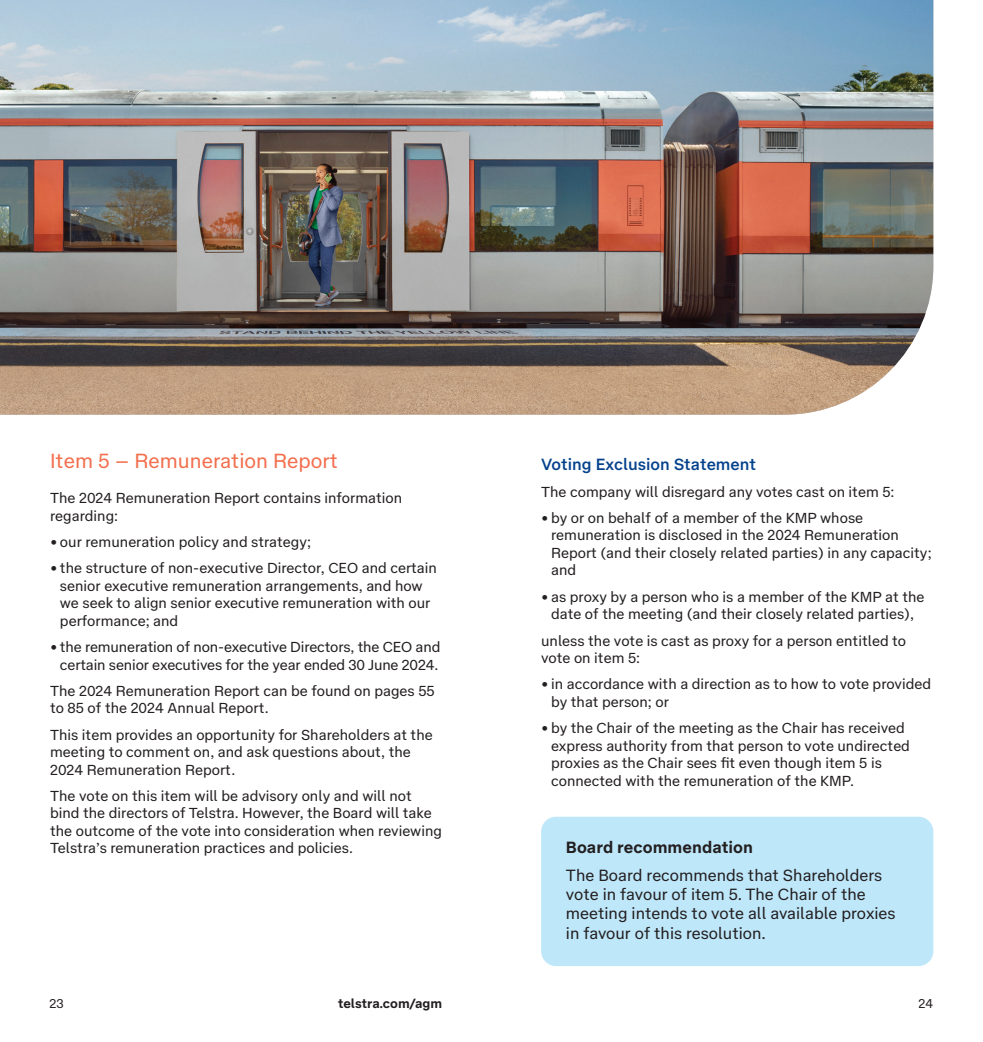
<style>
.page{position:relative;width:983px;height:1042px;background:#fff}
.page>*{position:absolute;margin:0;border:0;box-sizing:border-box;transform-origin:0 0}
.t1{font:21px "Telstra Text";color:#f36f4e}
.t2{font:16.62px/19.2px "Telstra Text";color:#231f20}
.t3{font:500 16.62px "Telstra Text";color:#05428c}
.t4{font:700 16.62px "Telstra Text";color:#231f20}
.t5{font:14.88px/17.5px "Telstra Text";color:#231f20}
.t6{font:700 13.12px "Telstra Text";color:#231f20}
.t7{font:13.12px "Telstra Text";color:#231f20}
</style>
<div class="page">
<div style="left:541px;top:817px;width:392px;height:149px;background:#bee7fa;border-radius:15px"></div>
<img style="left:0;top:0;width:933px;height:415px">
<h3 class="t1" style="left:50px;top:445px;width:289px">Item 5 – Remuneration Report</h3>
<p class="t5" style="left:50px;top:488px;width:353px">The 2024 Remuneration Report contains information regarding:</p>
<p class="t5" style="left:50px;top:532px;width:262px">• our remuneration policy and strategy;</p>
<p class="t5" style="left:60px;top:558px;width:378px;text-indent:-10px">• the structure of non-executive Director, CEO and certain senior executive remuneration arrangements, and how we seek to align senior executive remuneration with our performance; and</p>
<p class="t5" style="left:50px;top:637px;width:392px;text-align:center">• the remuneration of non-executive Directors, the CEO and certain senior executives for the year ended 30 June 2024.</p>
<p class="t5" style="left:50px;top:681px;width:386px">The 2024 Remuneration Report can be found on pages 55 to 85 of the 2024 Annual Report.</p>
<p class="t5" style="left:50px;top:725px;width:384px">This item provides an opportunity for Shareholders at the meeting to comment on, and ask questions about, the<br>2024 Remuneration Report.</p>
<p class="t5" style="left:50px;top:786px;width:393px">The vote on this item will be advisory only and will not bind the directors of Telstra. However, the Board will take the outcome of the vote into consideration when reviewing Telstra’s remuneration practices and policies.</p>
<h4 class="t3" style="left:541px;top:452px;width:216px">Voting Exclusion Statement</h4>
<p class="t5" style="left:541px;top:482px;width:355px">The company will disregard any votes cast on item 5:</p>
<p class="t5" style="left:551px;top:508px;width:382px;text-indent:-10px">• by or on behalf of a member of the KMP whose remuneration is disclosed in the 2024 Remuneration Report (and their closely related parties) in any capacity; and</p>
<p class="t5" style="left:541px;top:587px;width:385px;text-align:center">• as proxy by a person who is a member of the KMP at the date of the meeting (and their closely related parties),</p>
<p class="t5" style="left:541px;top:631px;width:366px">unless the vote is cast as proxy for a person entitled to vote on item 5:</p>
<p class="t5" style="left:551px;top:674px;width:381px;text-indent:-10px">• in accordance with a direction as to how to vote provided by that person; or</p>
<p class="t5" style="left:551px;top:718px;width:360px;text-indent:-10px">• by the Chair of the meeting as the Chair has received express authority from that person to vote undirected proxies as the Chair sees fit even though item 5 is connected with the remuneration of the KMP.</p>
<h4 class="t4" style="left:566px;top:834px;width:188px">Board recommendation</h4>
<p class="t2" style="left:566px;top:864px;width:331px">The Board recommends that Shareholders vote in favour of item 5. The Chair of the meeting intends to vote all available proxies in favour of this resolution.</p>
<p class="t7" style="left:50px;top:993px;width:16px">23</p>
<p class="t6" style="left:338px;top:993px;width:106px">telstra.com/agm</p>
<p class="t7" style="left:918px;top:993px;width:16px">24</p>
</div>
